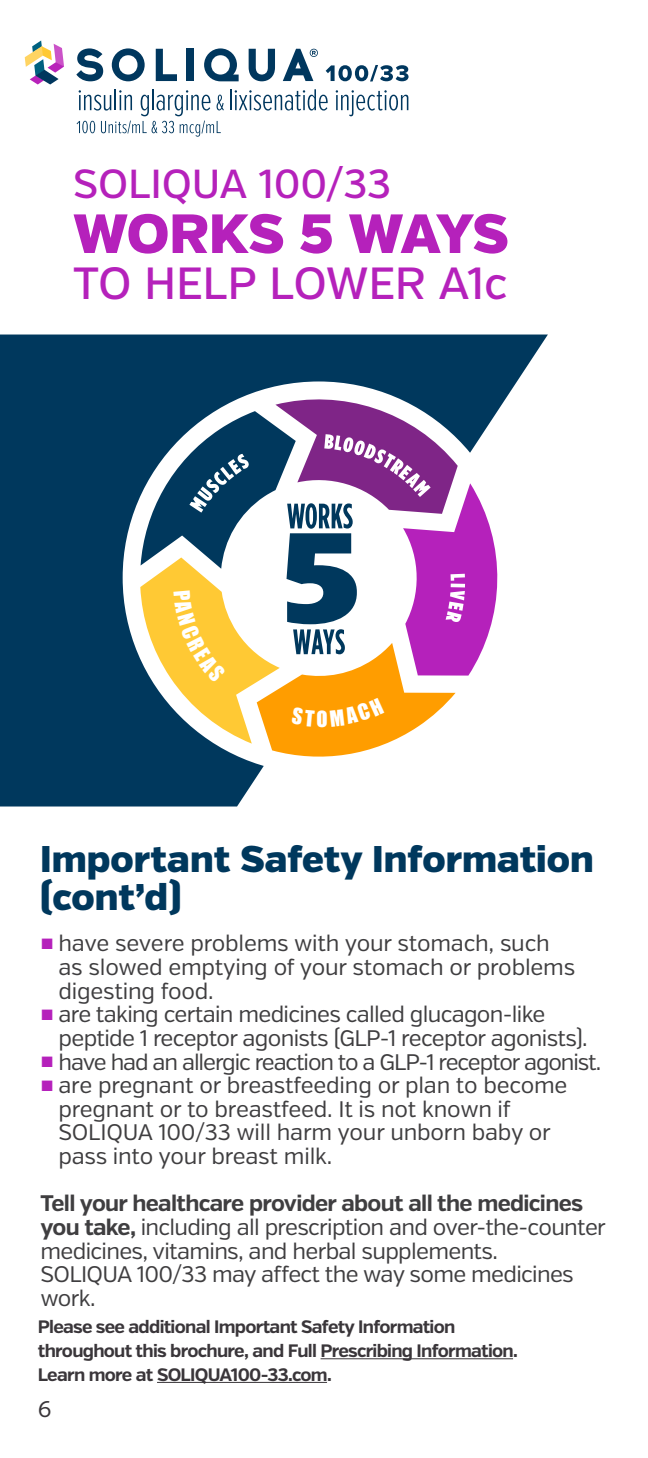
<style>
.page{position:relative;width:648px;height:1458px;background:#fff}
.page>*{position:absolute;margin:0;border:0;box-sizing:border-box;transform-origin:0 0}
.t1{font:900 55.12px "Verb";letter-spacing:-.025em;color:#b521bb}
.t2{font:500 45px "Verb";letter-spacing:-.015em;color:#b521bb}
.t3{font:500 40.5px "Verb";color:#b521bb}
.t4{font:900 37.12px/38.2px "Verb";color:#00385d}
.t5{font:22.5px/23.6px "Verb";letter-spacing:-.03em;color:#3f3e40}
.t6{font:22.5px/23.6px "Verb";letter-spacing:-.01em;color:#3f3e40}
.t7{font:22.5px "Verb";letter-spacing:-.05em;color:#3f3e40}
.t8{font:22.5px "Verb";color:#3a363a}
.t9{font:20.47px "Impact";color:#fff}
.t10{font:700 18px/23.6px "Verb";letter-spacing:-.04em;color:#3a363a}
.s1{font-family:"Arial";font-weight:900;color:#b521bb}
.s2{font-weight:700}
</style>
<div class="page">
<svg style="left:0;top:335px;width:548px;height:472px;fill:#00385d"></svg>
<div style="left:123px;top:381px;width:392px;height:393px;background:#fff;border-radius:50%"></div>
<hr style="left:321px;top:1358px;width:192px;height:1px;background:#3a363a">
<hr style="left:157px;top:1382px;width:170px;height:1px;background:#3a363a">
<svg style="left:326px;top:65px;width:83px;height:16px"></svg>
<svg style="left:76px;top:48px;width:27px;height:33px"></svg>
<svg style="left:156px;top:49px;width:21px;height:32px"></svg>
<div style="left:186px;top:49px;width:7px;height:32px;background:#00375e"></div>
<svg style="left:249px;top:49px;width:26px;height:32px"></svg>
<svg style="left:204px;top:48px;width:35px;height:33px"></svg>
<svg style="left:112px;top:48px;width:33px;height:33px"></svg>
<hr style="left:230px;top:89px;width:2px;height:21px;background:#00375e">
<svg style="left:235px;top:89px;width:93px;height:22px"></svg>
<svg style="left:336px;top:90px;width:72px;height:26px"></svg>
<svg style="left:77px;top:89px;width:147px;height:48px"></svg>
<svg style="left:283px;top:49px;width:35px;height:32px"></svg>
<svg style="left:25px;top:41px;width:39px;height:44px"></svg>
<svg style="left:140px;top:388px;width:368px;height:375px"></svg>
<h3 class="t3" style="left:73px;top:159px;width:320px">SOLIQUA 100/33</h3>
<h1 class="t1" style="left:73px;top:200px;width:437px">WORKS 5 WAYS</h1>
<h2 class="t2" style="left:73px;top:257px;width:436px">TO HELP LOWER A1c</h2>
<p class="t9" style="left:317px;top:703px;width:13px">O</p>
<h3 class="t4" style="left:40px;top:841px;width:555px">Important Safety Information (cont’d)</h3>
<p class="t6" style="left:59px;top:932px;width:518px;text-indent:-18px"><span class="s1">■</span> have severe problems with your stomach, such as slowed emptying of your stomach or problems digesting food.</p>
<p class="t5" style="left:59px;top:1003px;width:531px;text-indent:-18px"><span class="s1">■</span> are taking certain medicines called glucagon-like peptide 1 receptor agonists (GLP-1 receptor agonists).</p>
<p class="t7" style="left:41px;top:1048px;width:562px"><span class="s1">■</span> have had an allergic reaction to a GLP-1 receptor agonist.</p>
<p class="t6" style="left:59px;top:1074px;width:511px;text-indent:-18px"><span class="s1">■</span> are pregnant or breastfeeding or plan to become pregnant or to breastfeed. It is not known if SOLIQUA 100/33 will harm your unborn baby or pass into your breast milk.</p>
<p class="t5" style="left:41px;top:1192px;width:567px"><span class="s2">Tell your healthcare provider about all the medicines you take,</span> including all prescription and over-the-counter medicines, vitamins, and herbal supplements.<br>SOLIQUA 100/33 may affect the way some medicines work.</p>
<p class="t10" style="left:38px;top:1316px;width:481px">Please see additional Important Safety Information throughout this brochure, and Full Prescribing Information.<br>Learn more at SOLIQUA100-33.com.</p>
<p class="t8" style="left:38px;top:1396px;width:15px">6</p>
</div>
